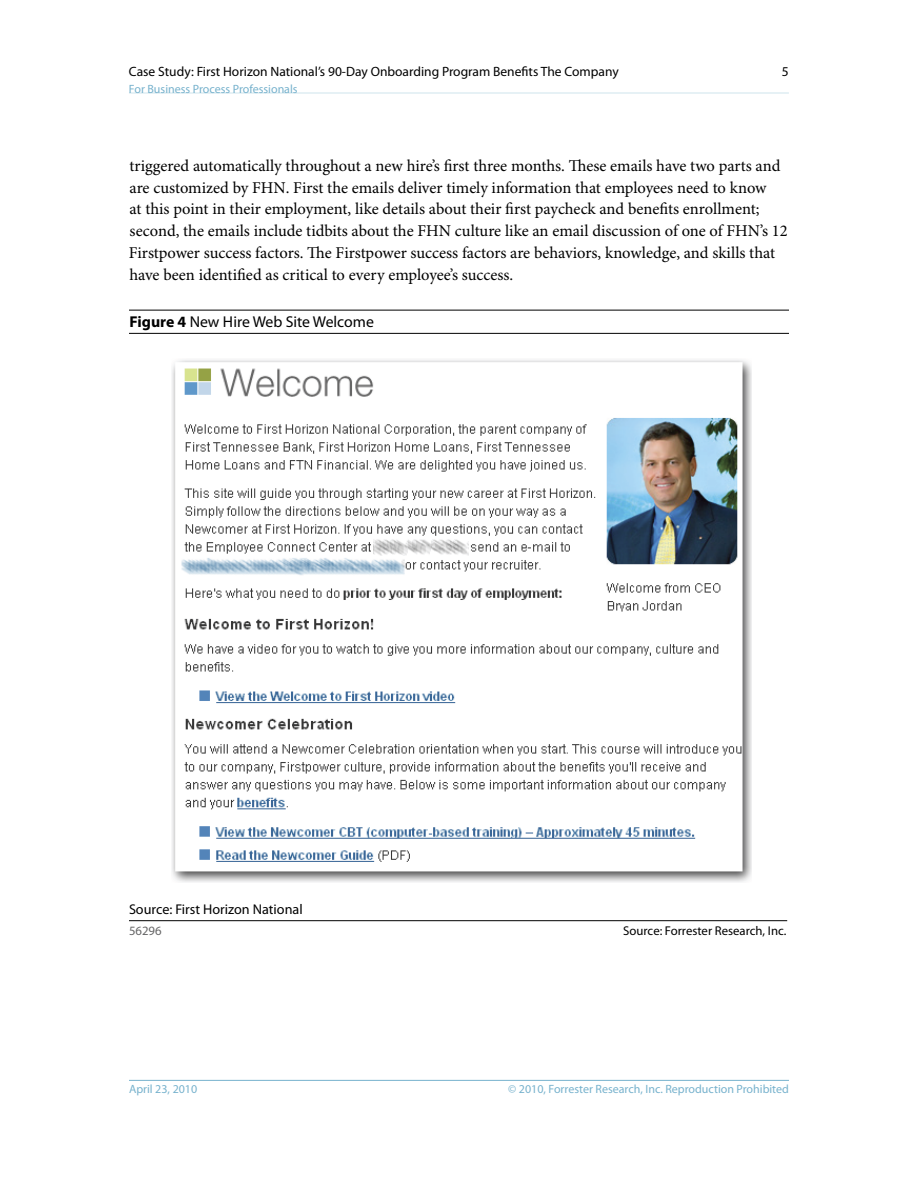
<style>
.page{position:relative;width:918px;height:1188px;background:#fff}
.page>*{position:absolute;margin:0;border:0;box-sizing:border-box;transform-origin:0 0}
.t1{font:16.5px/21.8px "Minion Pro";color:#000}
.t2{font:15.75px "Myriad Pro";color:#000}
.t3{font:14.1px "Myriad Pro";color:#000}
.t4{font:13.5px "Myriad Pro";color:#000}
.t5{font:12.75px "Myriad Pro";color:#000}
.t6{font:12.75px "Myriad Pro";color:#666667}
.t7{font:12px "Myriad Pro";color:#77b2cd}
.s1{font-weight:700}
</style>
<div class="page">
<hr style="left:129px;top:1080px;width:660px;height:1px;background:#77b2cd">
<hr style="left:129px;top:93px;width:660px;height:1px;background:#cfe4ed">
<hr style="left:129px;top:310px;width:660px;height:1px;background:#000">
<hr style="left:129px;top:333px;width:660px;height:1px;background:#000">
<hr style="left:129px;top:920px;width:658px;height:1px;background:#000">
<img style="left:172px;top:360px;width:580px;height:522px">
<p class="t4" style="left:129px;top:64px;width:491px">Case Study: First Horizon National’s 90-Day Onboarding Program Benefits The Company</p>
<p class="t4" style="left:782px;top:65px;width:8px">5</p>
<p class="t7" style="left:129px;top:82px;width:170px">For Business Process Professionals</p>
<p class="t1" style="left:129px;top:156px;width:660px">triggered automatically throughout a new hire’s first three months. These emails have two parts and are customized by FHN. First the emails deliver timely information that employees need to know<br>at this point in their employment, like details about their first paycheck and benefits enrollment; second, the emails include tidbits about the FHN culture like an email discussion of one of FHN’s 12<br>Firstpower success factors. The Firstpower success factors are behaviors, knowledge, and skills that have been identified as critical to every employee’s success.</p>
<p class="t2" style="left:130px;top:313px;width:246px"><span class="s1">Figure 4</span> New Hire Web Site Welcome</p>
<p class="t3" style="left:129px;top:901px;width:175px">Source: First Horizon National</p>
<p class="t6" style="left:129px;top:924px;width:34px">56296</p>
<p class="t5" style="left:623px;top:924px;width:165px">Source: Forrester Research, Inc.</p>
<p class="t7" style="left:129px;top:1083px;width:70px">April 23, 2010</p>
<p class="t7" style="left:508px;top:1083px;width:282px">© 2010, Forrester Research, Inc. Reproduction Prohibited</p>
</div>
